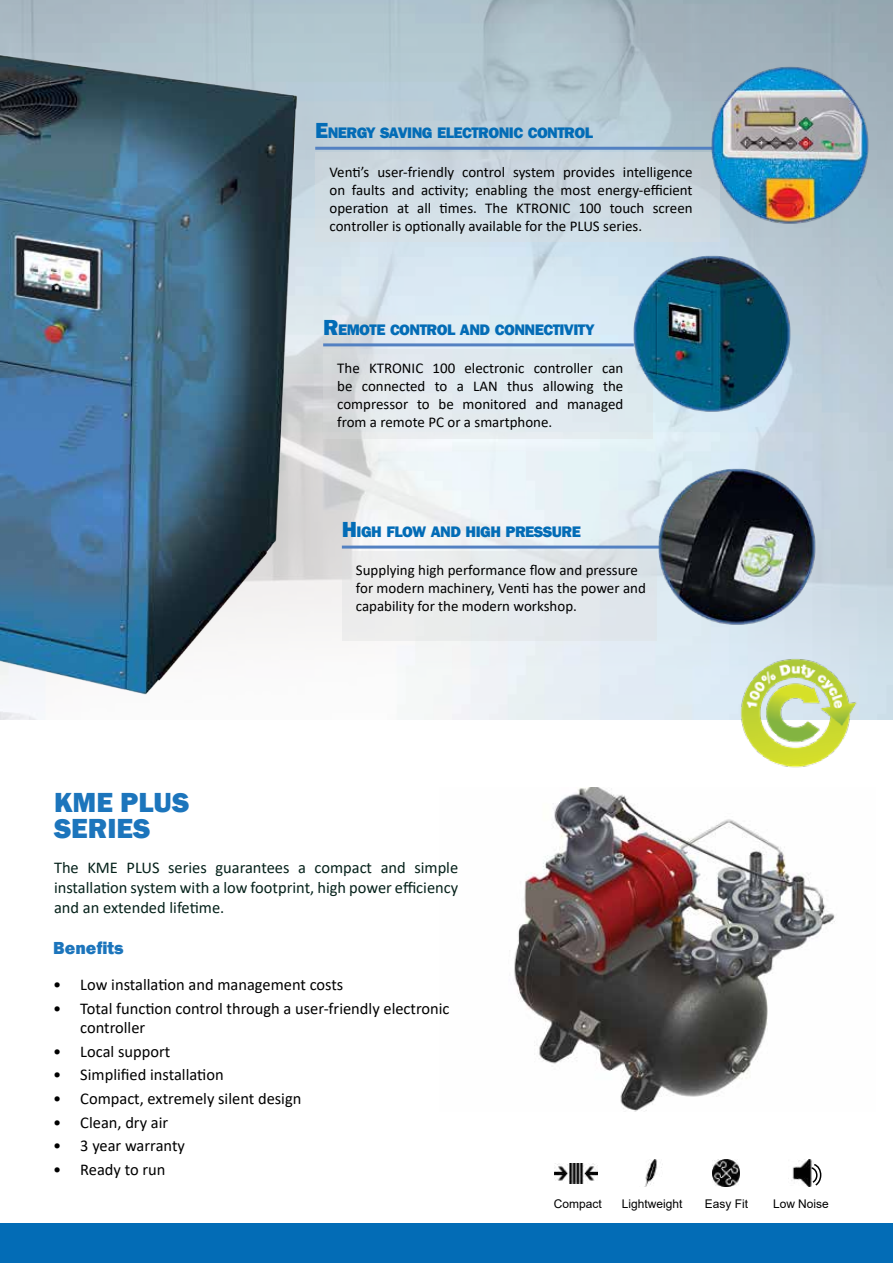
<style>
.page{position:relative;width:893px;height:1263px;background:#fff}
.page>*{position:absolute;margin:0;border:0;box-sizing:border-box;transform-origin:0 0}
.t1{font:800 28.35px/25.3px "Franklin Gothic";color:#1c75bc}
.t2{font:800 18px "Franklin Gothic";color:#1c75bc}
.t3{font:16.5px/19.5px "Calibri";color:#000}
.t4{font:16.5px/19.8px "Calibri";color:#06221b;text-align:justify}
.t5{font:800 15.75px "Franklin Gothic";letter-spacing:-.035em;color:#036cb6}
.t6{font:15px/18px "Calibri";color:#000;text-align:justify}
.t7{font:12px "Arial";color:#000}
.s1{font-size:22.35px}
</style>
<div class="page">
<div style="left:0;top:1222px;width:893px;height:41px;background:#036cb6"></div>
<img style="left:0;top:0;width:548px;height:719px">
<img style="left:554px;top:1163px;width:43px;height:20px">
<img style="left:645px;top:1160px;width:18px;height:26px">
<img style="left:713px;top:1160px;width:26px;height:26px">
<img style="left:791px;top:1160px;width:23px;height:26px">
<img style="left:724px;top:641px;width:143px;height:127px">
<hr style="left:315px;top:147px;width:427px;height:3px;background:#5381c2">
<div style="left:315px;top:153px;width:404px;height:89px;background:#cfdae3"></div>
<svg style="left:323px;top:349px;width:330px;height:90px;background:#dfe6eb"></svg>
<div style="left:342px;top:552px;width:314px;height:89px;background:#e6eaec"></div>
<hr style="left:323px;top:343px;width:311px;height:3px;background:#5381c2">
<hr style="left:342px;top:546px;width:337px;height:3px;background:#5381c2">
<img style="left:633px;top:254px;width:160px;height:162px">
<img style="left:711px;top:66px;width:160px;height:162px">
<img style="left:658px;top:467px;width:160px;height:162px">
<svg style="left:810px;top:1163px;width:11px;height:24px"></svg>
<img style="left:514px;top:788px;width:321px;height:323px">
<p class="t5" style="left:315px;top:122px;width:279px"><span class="s1">E</span>NERGY SAVING ELECTRONIC CONTROL</p>
<p class="t6" style="left:330px;top:163px;width:365px">Venti’s user-friendly control system provides intelligence on faults and activity; enabling the most energy-efficient operation at all times. The KTRONIC 100 touch screen controller is optionally available for the PLUS series.</p>
<p class="t5" style="left:323px;top:319px;width:273px"><span class="s1">R</span>EMOTE CONTROL AND CONNECTIVITY</p>
<p class="t6" style="left:337px;top:359px;width:288px">The KTRONIC 100 electronic controller can be connected to a LAN thus allowing the compressor to be monitored and managed from a remote PC or a smartphone.</p>
<p class="t5" style="left:342px;top:521px;width:240px"><span class="s1">H</span>IGH FLOW AND HIGH PRESSURE</p>
<h1 class="t1" style="left:54px;top:790px;width:137px">KME PLUS<br>SERIES</h1>
<p class="t6" style="left:356px;top:561px;width:291px;text-align:left">Supplying high performance flow and pressure for modern machinery, Venti has the power and capability for the modern workshop.</p>
<p class="t4" style="left:54px;top:857px;width:406px">The KME PLUS series guarantees a compact and simple installation system with a low footprint, high power efficiency and an extended lifetime.</p>
<p class="t2" style="left:53px;top:936px;width:72px">Benefits</p>
<p class="t3" style="left:53px;top:974px;width:292px">• Low installation and management costs</p>
<p class="t3" style="left:80px;top:998px;width:371px;text-indent:-27px">• Total function control through a user-friendly electronic controller</p>
<p class="t3" style="left:53px;top:1041px;width:118px">• Local support</p>
<p class="t3" style="left:53px;top:1065px;width:172px">• Simplified installation</p>
<p class="t3" style="left:53px;top:1088px;width:250px">• Compact, extremely silent design</p>
<p class="t3" style="left:53px;top:1112px;width:117px">• Clean, dry air</p>
<p class="t3" style="left:53px;top:1136px;width:133px">• 3 year warranty</p>
<p class="t3" style="left:53px;top:1159px;width:114px">• Ready to run</p>
<p class="t7" style="left:554px;top:1195px;width:49px">Compact</p>
<p class="t7" style="left:622px;top:1195px;width:62px">Lightweight</p>
<p class="t7" style="left:705px;top:1195px;width:45px">Easy Fit</p>
<p class="t7" style="left:773px;top:1195px;width:57px">Low Noise</p>
</div>
